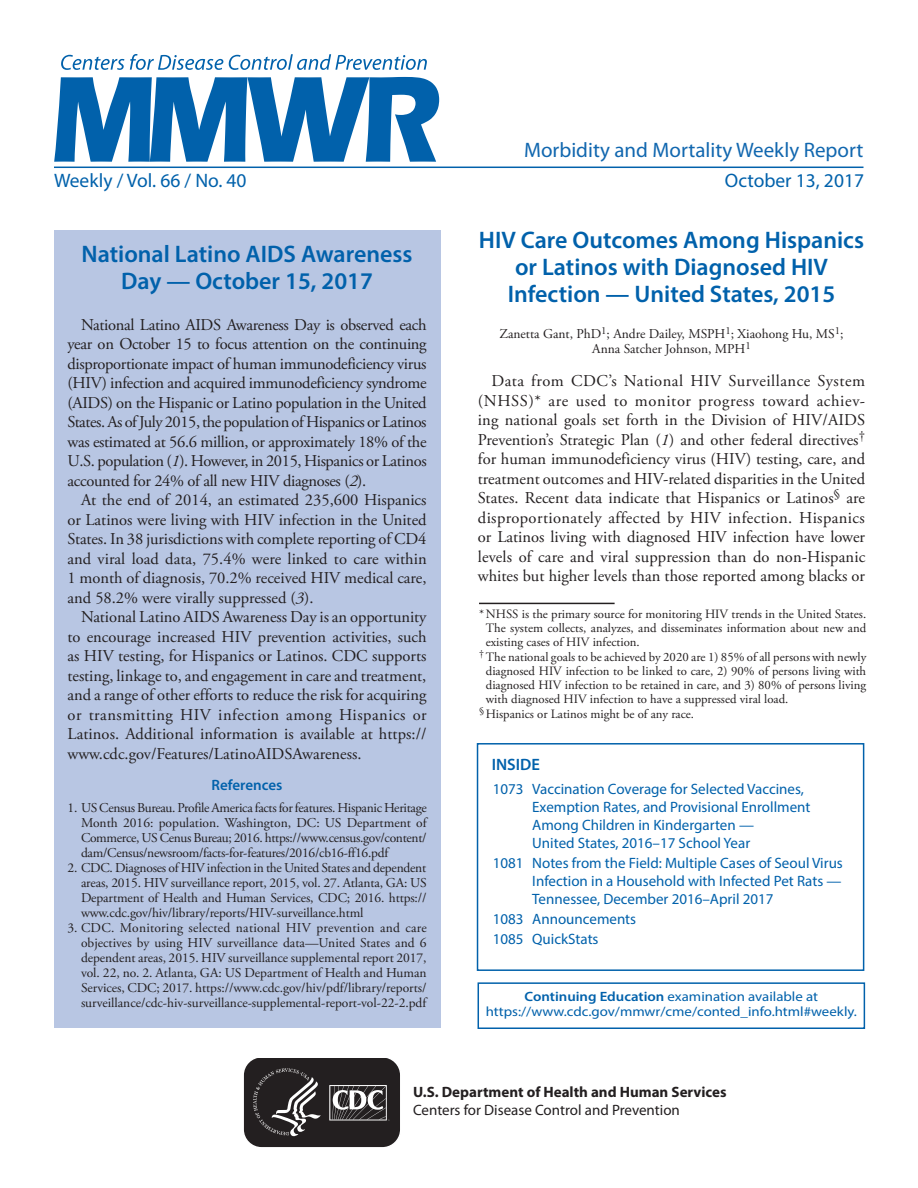
<style>
.page{position:relative;width:918px;height:1188px;background:#fff}
.page>*{position:absolute;margin:0;border:0;box-sizing:border-box;transform-origin:0 0}
.Report_Title{font:600 24px/27px "Myriad Pro";color:#0161ab;text-align:center}
.t1{font:21px "Myriad Pro";color:#1167af}
.t2{font:19.5px "Myriad Pro";color:#0161ab}
.Paragraph{font:16.5px/19.5px "Adobe Garamond Pro";color:#231f20;text-align:justify}
.inside{font:600 16.5px "Myriad Pro";color:#0161ab}
.toc_headline_1000{font:15px/18px "Myriad Pro";color:#0161ab}
.t3{font:700 15px/18px "Myriad Pro";color:#231f20}
.Ref_Title{font:600 15px "Myriad Pro";color:#0161ab}
.References{font:13.5px/15px "Adobe Garamond Pro";letter-spacing:-.01em;color:#231f20;text-align:justify}
.ce_callout_box{font:13.5px/15px "Myriad Pro";color:#0161ab;text-align:center;scale:1.1 1}
.Author_Names{font:13.5px/15px "Adobe Garamond Pro";color:#231f20;text-align:center}
.footnote_no_rule_tex{font:12.75px/14.2px "Adobe Garamond Pro";color:#231f20;text-align:justify}
.Footnote{font:12.75px/14.2px "Adobe Garamond Pro";color:#231f20;text-align:justify}
.s1{font-style:italic}
.s2{font-weight:600}
.s3{font-weight:400}
</style>
<div class="page">
<hr style="left:54px;top:167px;width:810px;height:1px;background:#0161ab">
<svg style="left:54px;top:77px;width:385px;height:85px"></svg>
<svg style="left:61px;top:54px;width:366px;height:16px"></svg>
<svg style="left:243px;top:1058px;width:157px;height:90px;background:#413d3e"></svg>
<div style="left:478px;top:982px;width:387px;height:47px;border:2px solid #0161ab"></div>
<div style="left:477px;top:743px;width:387px;height:228px;border:2px solid #0161ab"></div>
<div style="left:54px;top:230px;width:386px;height:798px;background:#b8c6e3"></div>
<hr style="left:479px;top:603px;width:136px;height:1px;background:#231f20">
<p class="t1" style="left:524px;top:137px;width:341px">Morbidity and Mortality Weekly Report</p>
<p class="t2" style="left:54px;top:168px;width:194px">Weekly / Vol. 66 / No. 40</p>
<p class="t2" style="left:725px;top:168px;width:141px">October 13, 2017</p>
<p class="Report_Title" style="left:82px;top:240px;width:333px">National Latino AIDS Awareness<br>Day — October 15, 2017</p>
<p class="Paragraph" style="left:68px;top:315px;width:361px;text-indent:13px">National Latino AIDS Awareness Day is observed each year on October 15 to focus attention on the continuing disproportionate impact of human immunodeficiency virus (HIV) infection and acquired immunodeficiency syndrome (AIDS) on the Hispanic or Latino population in the United States. As of July 2015, the population of Hispanics or Latinos was estimated at 56.6 million, or approximately 18% of the U.S. population (<span class="s1">1</span>). However, in 2015, Hispanics or Latinos accounted for 24% of all new HIV diagnoses (<span class="s1">2</span>).</p>
<p class="Paragraph" style="left:68px;top:491px;width:361px;text-indent:13px">At the end of 2014, an estimated 235,600 Hispanics or Latinos were living with HIV infection in the United States. In 38 jurisdictions with complete reporting of CD4 and viral load data, 75.4% were linked to care within 1 month of diagnosis, 70.2% received HIV medical care, and 58.2% were virally suppressed (<span class="s1">3</span>).</p>
<p class="Paragraph" style="left:68px;top:608px;width:361px;text-indent:13px">National Latino AIDS Awareness Day is an opportunity to encourage increased HIV prevention activities, such as HIV testing, for Hispanics or Latinos. CDC supports testing, linkage to, and engagement in care and treatment, and a range of other efforts to reduce the risk for acquiring or transmitting HIV infection among Hispanics or Latinos. Additional information is available at https:// www.cdc.gov/Features/LatinoAIDSAwareness.</p>
<h1 class="Ref_Title" style="left:212px;top:776px;width:72px">References</h1>
<p class="References" style="left:81px;top:801px;width:347px;text-indent:-14px">1. US Census Bureau. Profile America facts for features. Hispanic Heritage Month 2016: population. Washington, DC: US Department of Commerce, US Cenus Bureau; 2016. https://www.census.gov/content/ dam/Census/newsroom/facts-for-features/2016/cb16-ff16.pdf</p>
<p class="References" style="left:81px;top:861px;width:347px;text-indent:-14px">2. CDC. Diagnoses of HIV infection in the United States and dependent areas, 2015. HIV surveillance report, 2015, vol. 27. Atlanta, GA: US Department of Health and Human Services, CDC; 2016. https:// www.cdc.gov/hiv/library/reports/HIV-surveillance.html</p>
<p class="References" style="left:81px;top:921px;width:347px;text-indent:-14px">3. CDC. Monitoring selected national HIV prevention and care objectives by using HIV surveillance data—United States and 6 dependent areas, 2015. HIV surveillance supplemental report 2017, vol. 22, no. 2. Atlanta, GA: US Department of Health and Human Services, CDC; 2017. https://www.cdc.gov/hiv/pdf/library/reports/ surveillance/cdc-hiv-surveillance-supplemental-report-vol-22-2.pdf</p>
<p class="Report_Title" style="left:479px;top:225px;width:387px">HIV Care Outcomes Among Hispanics or Latinos with Diagnosed HIV<br>Infection — United States, 2015</p>
<p class="Author_Names" style="left:499px;top:327px;width:346px">Zanetta Gant, PhD<sup>1</sup>; Andre Dailey, MSPH<sup>1</sup>; Xiaohong Hu, MS<sup>1</sup>;<br>Anna Satcher Johnson, MPH<sup>1</sup></p>
<p class="Paragraph" style="left:478px;top:372px;width:389px;text-indent:14px">Data from CDC’s National HIV Surveillance System (NHSS)* are used to monitor progress toward achiev&shy;ing national goals set forth in the Division of HIV/AIDS Prevention’s Strategic Plan (<span class="s1">1</span>) and other federal directives<sup>† </sup>for human immunodeficiency virus (HIV) testing, care, and treatment outcomes and HIV-related disparities in the United States. Recent data indicate that Hispanics or Latinos<sup>§</sup> are disproportionately affected by HIV infection. Hispanics or Latinos living with diagnosed HIV infection have lower levels of care and viral suppression than do non-Hispanic whites but higher levels than those reported among blacks or</p>
<p class="Footnote" style="left:486px;top:607px;width:382px;text-indent:-7px">*NHSS is the primary source for monitoring HIV trends in the United States.<br>The system collects, analyzes, and disseminates information about new and existing cases of HIV infection.</p>
<p class="footnote_no_rule_tex" style="left:486px;top:650px;width:382px;text-indent:-7px"><sup>†</sup> The national goals to be achieved by 2020 are 1) 85% of all persons with newly diagnosed HIV infection to be linked to care, 2) 90% of persons living with diagnosed HIV infection to be retained in care, and 3) 80% of persons living with diagnosed HIV infection to have a suppressed viral load.</p>
<p class="footnote_no_rule_tex" style="left:479px;top:707px;width:217px"><sup>§</sup> Hispanics or Latinos might be of any race.</p>
<h1 class="inside" style="left:492px;top:754px;width:50px">INSIDE</h1>
<p class="toc_headline_1000" style="left:532px;top:780px;width:280px;text-indent:-39px">1073 Vaccination Coverage for Selected Vaccines, Exemption Rates, and Provisional Enrollment Among Children in Kindergarten —<br>United States, 2016–17 School Year</p>
<p class="toc_headline_1000" style="left:532px;top:854px;width:312px;text-align:justify;text-indent:-39px">1081 Notes from the Field: Multiple Cases of Seoul Virus Infection in a Household with Infected Pet Rats — Tennessee, December 2016–April 2017</p>
<p class="toc_headline_1000" style="left:493px;top:910px;width:145px">1083 Announcements</p>
<p class="toc_headline_1000" style="left:493px;top:930px;width:107px">1085 QuickStats</p>
<p class="ce_callout_box" style="left:486px;top:989px;width:339px"><span class="s2">Continuing Education</span> examination available at https://www.cdc.gov/mmwr/cme/conted_info.html#weekly.</p>
<p class="t3" style="left:413px;top:1082px;width:315px">U.S. Department of Health and Human Services<br><span class="s3">Centers for Disease Control and Prevention</span></p>
</div>
